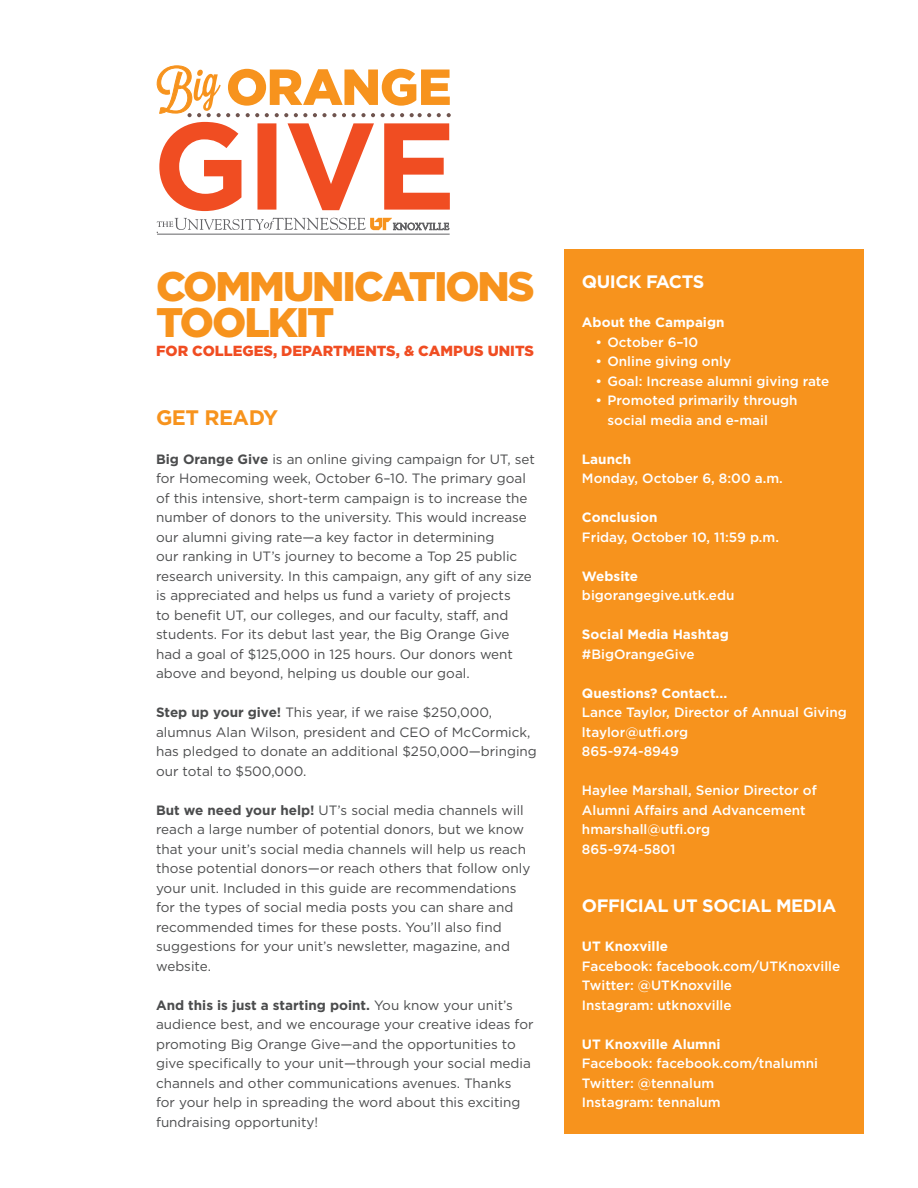
<style>
.page{position:relative;width:918px;height:1188px;background:#fff}
.page>*{position:absolute;margin:0;border:0;box-sizing:border-box;transform-origin:0 0}
.t1{font:900 41.25px/36px "Gotham";letter-spacing:-.05em;color:#f7931d}
.t2{font:700 21px "Gotham";letter-spacing:-.025em;color:#f7931d}
.t3{font:700 18px "Gotham";letter-spacing:-.025em;color:#fff}
.t4{font:900 14.7px "Gotham";color:#f04d22}
.t5{font:13.5px/19.5px "Gotham";color:#4b4c4d}
.t6{font:500 13.5px/19.5px "Gotham";color:#fff}
.t7{font:700 13.5px "Gotham";color:#fff}
.s1{font-weight:700}
</style>
<div class="page">
<div style="left:564px;top:249px;width:300px;height:885px;background:#f7931d"></div>
<svg style="left:156px;top:65px;width:295px;height:146px"></svg>
<hr style="left:157px;top:234px;width:293px;height:1px;background:#636366">
<svg style="left:157px;top:218px;width:292px;height:15px"></svg>
<p class="t1" style="left:156px;top:268px;width:380px">COMMUNICATIONS<br>TOOLKIT</p>
<p class="t4" style="left:156px;top:341px;width:379px">FOR COLLEGES, DEPARTMENTS, &amp; CAMPUS UNITS</p>
<p class="t2" style="left:156px;top:403px;width:124px">GET READY</p>
<p class="t5" style="left:156px;top:449px;width:380px"><span class="s1">Big Orange Give</span> is an online giving campaign for UT, set for Homecoming week, October 6–10. The primary goal of this intensive, short-term campaign is to increase the number of donors to the university. This would increase our alumni giving rate—a key factor in determining<br>our ranking in UT’s journey to become a Top 25 public research university. In this campaign, any gift of any size is appreciated and helps us fund a variety of projects<br>to benefit UT, our colleges, and our faculty, staff, and students. For its debut last year, the Big Orange Give had a goal of $125,000 in 125 hours. Our donors went above and beyond, helping us double our goal.</p>
<p class="t5" style="left:156px;top:702px;width:382px"><span class="s1">Step up your give!</span> This year, if we raise $250,000, alumnus Alan Wilson, president and CEO of McCormick, has pledged to donate an additional $250,000—bringing our total to $500,000.</p>
<p class="t5" style="left:156px;top:800px;width:376px"><span class="s1">But we need your help!</span> UT’s social media channels will reach a large number of potential donors, but we know that your unit’s social media channels will help us reach those potential donors—or reach others that follow only your unit. Included in this guide are recommendations for the types of social media posts you can share and recommended times for these posts. You’ll also find suggestions for your unit’s newsletter, magazine, and website.</p>
<p class="t5" style="left:156px;top:995px;width:379px"><span class="s1">And this is just a starting point.</span> You know your unit’s audience best, and we encourage your creative ideas for promoting Big Orange Give—and the opportunities to give specifically to your unit—through your social media channels and other communications avenues. Thanks for your help in spreading the word about this exciting fundraising opportunity!</p>
<p class="t3" style="left:582px;top:270px;width:124px">QUICK FACTS</p>
<p class="t7" style="left:582px;top:313px;width:144px">About the Campaign</p>
<p class="t6" style="left:595px;top:332px;width:104px">• October 6–10</p>
<p class="t6" style="left:595px;top:351px;width:137px">• Online giving only</p>
<p class="t6" style="left:595px;top:371px;width:235px">• Goal: Increase alumni giving rate</p>
<p class="t6" style="left:607px;top:390px;width:192px;text-indent:-12px">• Promoted primarily through social media and e-mail</p>
<p class="t7" style="left:582px;top:450px;width:51px">Launch</p>
<p class="t6" style="left:582px;top:468px;width:202px">Monday, October 6, 8:00 a.m.</p>
<p class="t7" style="left:582px;top:508px;width:77px">Conclusion</p>
<p class="t6" style="left:582px;top:527px;width:199px">Friday, October 10, 11:59 p.m.</p>
<p class="t7" style="left:582px;top:567px;width:58px">Website</p>
<p class="t6" style="left:582px;top:585px;width:154px">bigorangegive.utk.edu</p>
<p class="t7" style="left:582px;top:625px;width:148px">Social Media Hashtag</p>
<p class="t6" style="left:582px;top:644px;width:114px">#BigOrangeGive</p>
<p class="t7" style="left:582px;top:684px;width:147px">Questions? Contact...</p>
<p class="t6" style="left:582px;top:702px;width:266px">Lance Taylor, Director of Annual Giving</p>
<p class="t6" style="left:582px;top:722px;width:108px">ltaylor@utfi.org</p>
<p class="t6" style="left:582px;top:741px;width:98px">865-974-8949</p>
<p class="t6" style="left:582px;top:780px;width:236px">Haylee Marshall, Senior Director of<br>Alumni Affairs and Advancement</p>
<p class="t6" style="left:582px;top:819px;width:130px">hmarshall@utfi.org</p>
<p class="t6" style="left:582px;top:839px;width:95px">865-974-5801</p>
<p class="t3" style="left:582px;top:894px;width:256px">OFFICIAL UT SOCIAL MEDIA</p>
<p class="t7" style="left:582px;top:937px;width:88px">UT Knoxville</p>
<p class="t6" style="left:582px;top:956px;width:260px">Facebook: facebook.com/UTKnoxville</p>
<p class="t6" style="left:582px;top:975px;width:152px">Twitter: @UTKnoxville</p>
<p class="t6" style="left:582px;top:995px;width:151px">Instagram: utknoxville</p>
<p class="t7" style="left:582px;top:1035px;width:140px">UT Knoxville Alumni</p>
<p class="t6" style="left:582px;top:1053px;width:238px">Facebook: facebook.com/tnalumni</p>
<p class="t6" style="left:582px;top:1073px;width:134px">Twitter: @tennalum</p>
<p class="t6" style="left:582px;top:1092px;width:140px">Instagram: tennalum</p>
</div>
